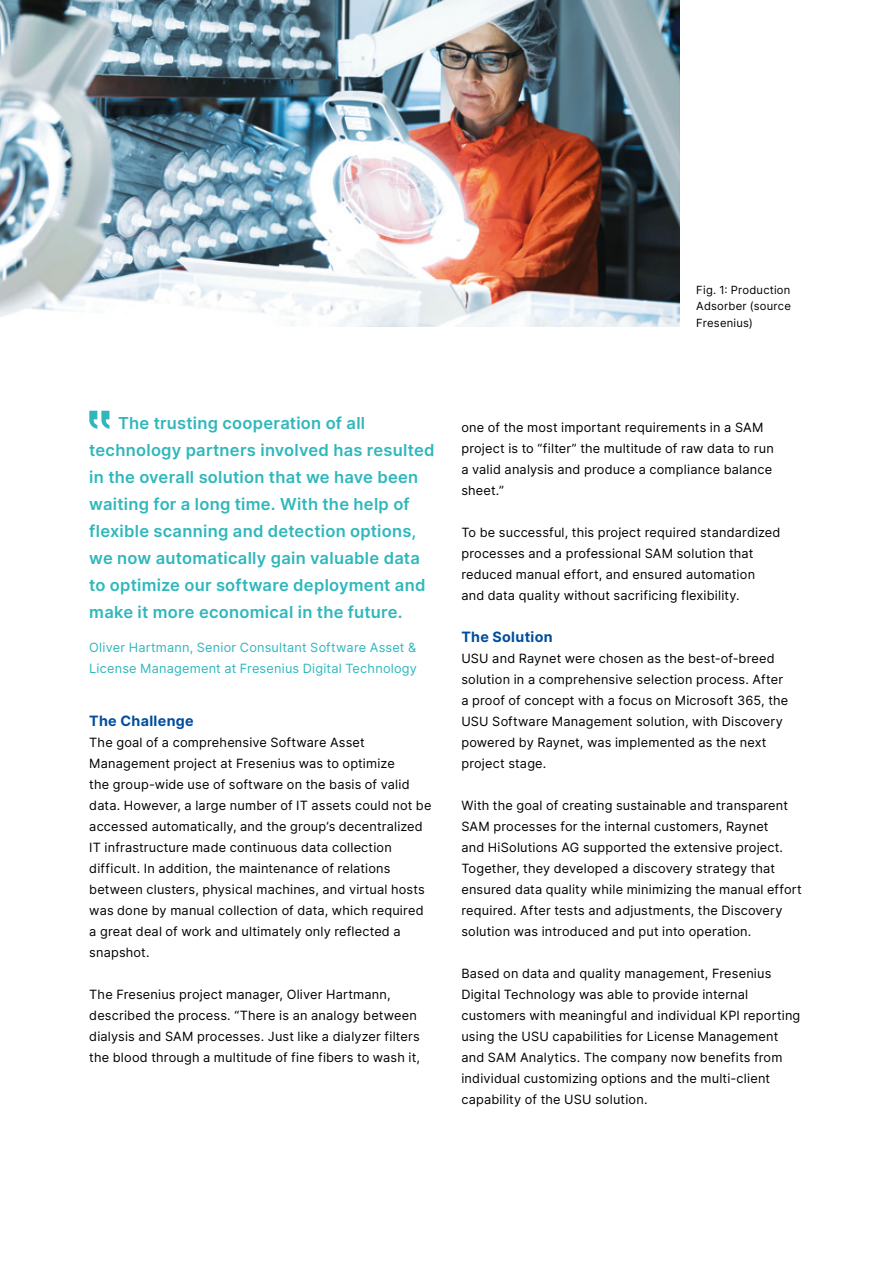
<style>
.page{position:relative;width:893px;height:1263px;background:#fff}
.page>*{position:absolute;margin:0;border:0;box-sizing:border-box;transform-origin:0 0}
.t1{font:600 16.5px/27px "Inter";letter-spacing:.015em;color:#2fb7bc}
.t2{font:700 14.25px "Inter";letter-spacing:.025em;color:#004e9e}
.t3{font:12.75px/21px "Inter";letter-spacing:.015em;color:#000}
.t4{font:12.75px/21px "Inter";letter-spacing:.015em;color:#2fb7bc}
.t5{font:11.25px/16.5px "Inter";letter-spacing:.02em;color:#000;text-align:justify}
</style>
<div class="page">
<svg style="left:89px;top:411px;width:20px;height:18px"></svg>
<img style="left:0;top:0;width:680px;height:327px">
<p class="t5" style="left:696px;top:281px;width:96px">Fig. 1: Production Adsorber (source Fresenius)</p>
<p class="t1" style="left:89px;top:409px;width:347px;text-indent:29px">The trusting cooperation of all technology partners involved has resulted in the overall solution that we have been waiting for a long time. With the help of flexible scanning and detection options, we now automatically gain valuable data to optimize our software deployment and make it more economical in the future.</p>
<p class="t4" style="left:89px;top:636px;width:329px">Oliver Hartmann, Senior Consultant Software Asset &amp;<br>License Management at Fresenius Digital Technology</p>
<p class="t2" style="left:89px;top:710px;width:106px">The Challenge</p>
<p class="t3" style="left:89px;top:731px;width:344px">The goal of a comprehensive Software Asset Management project at Fresenius was to optimize<br>the group-wide use of software on the basis of valid data. However, a large number of IT assets could not be accessed automatically, and the group’s decentralized IT infrastructure made continuous data collection difficult. In addition, the maintenance of relations between clusters, physical machines, and virtual hosts was done by manual collection of data, which required a great deal of work and ultimately only reflected a snapshot.</p>
<p class="t3" style="left:89px;top:983px;width:332px">The Fresenius project manager, Oliver Hartmann, described the process. “There is an analogy between dialysis and SAM processes. Just like a dialyzer filters the blood through a multitude of fine fibers to wash it,</p>
<p class="t3" style="left:461px;top:416px;width:314px">one of the most important requirements in a SAM project is to “filter” the multitude of raw data to run a valid analysis and produce a compliance balance sheet.”</p>
<p class="t3" style="left:461px;top:521px;width:321px">To be successful, this project required standardized processes and a professional SAM solution that reduced manual effort, and ensured automation and data quality without sacrificing flexibility.</p>
<p class="t2" style="left:461px;top:626px;width:93px">The Solution</p>
<p class="t3" style="left:461px;top:647px;width:328px">USU and Raynet were chosen as the best-of-breed solution in a comprehensive selection process. After a proof of concept with a focus on Microsoft 365, the USU Software Management solution, with Discovery powered by Raynet, was implemented as the next project stage.</p>
<p class="t3" style="left:461px;top:794px;width:342px">With the goal of creating sustainable and transparent SAM processes for the internal customers, Raynet<br>and HiSolutions AG supported the extensive project.<br>Together, they developed a discovery strategy that ensured data quality while minimizing the manual effort required. After tests and adjustments, the Discovery solution was introduced and put into operation.</p>
<p class="t3" style="left:461px;top:962px;width:341px">Based on data and quality management, Fresenius Digital Technology was able to provide internal customers with meaningful and individual KPI reporting using the USU capabilities for License Management and SAM Analytics. The company now benefits from individual customizing options and the multi-client capability of the USU solution.</p>
</div>
